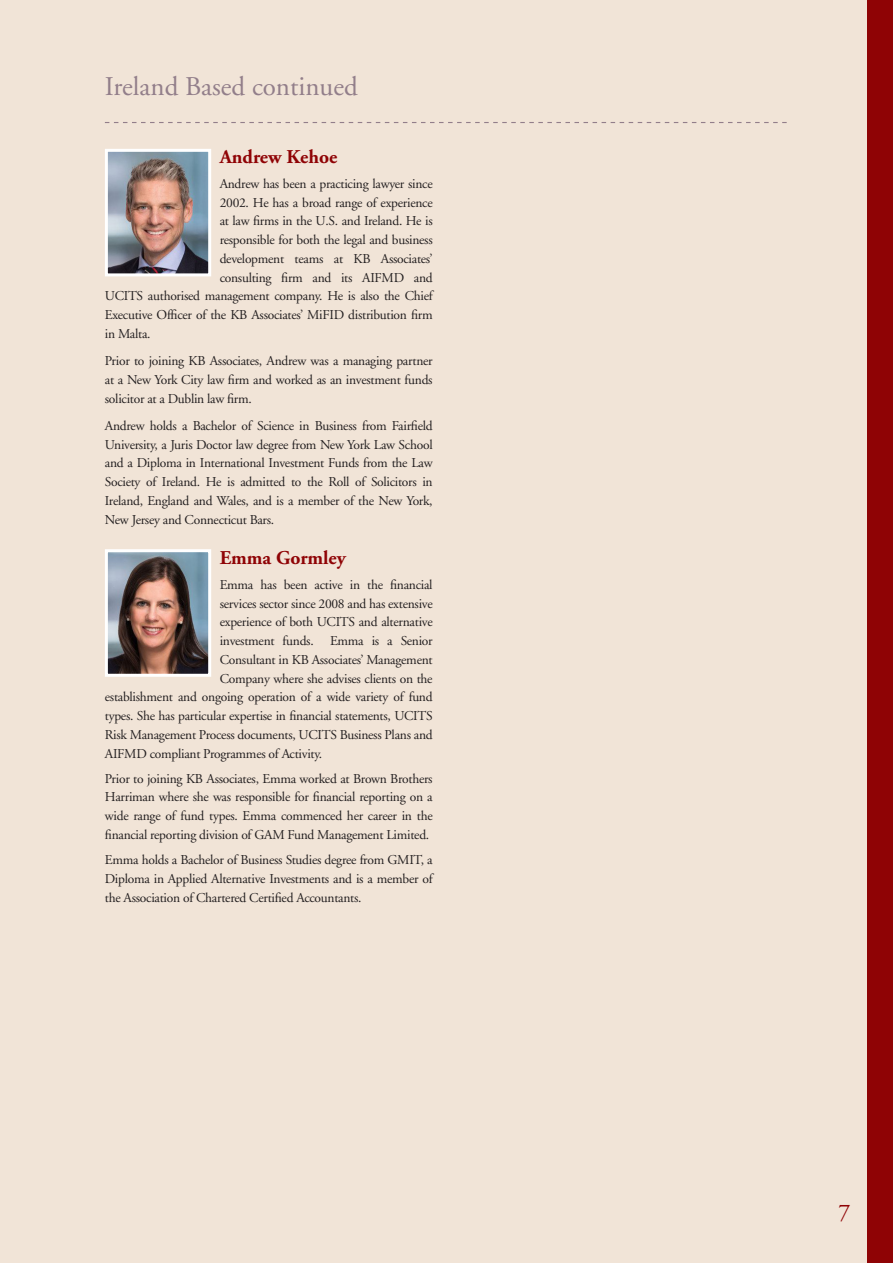
<style>
.page{position:relative;width:893px;height:1263px;background:#f1e4d7}
.page>*{position:absolute;margin:0;border:0;box-sizing:border-box;transform-origin:0 0}
.t1{font:27px "Adobe Garamond";color:#927e8a}
.t2{font:24px "Adobe Garamond";color:#8f0305}
.t3{font:700 19.5px "Adobe Garamond";color:#8f0305}
.t4{font:13.5px/18.8px "Adobe Garamond";letter-spacing:-.02em;color:#231f20;text-align:justify}
</style>
<div class="page">
<div style="left:868px;top:0;width:25px;height:1263px;background:#8f0305"></div>
<svg style="left:105px;top:122px;width:682px;height:1px"></svg>
<img style="left:109px;top:153px;width:98px;height:119px">
<div style="left:105px;top:149px;width:106px;height:127px;border:3px solid #fff"></div>
<img style="left:109px;top:553px;width:98px;height:120px">
<div style="left:105px;top:549px;width:106px;height:128px;border:3px solid #fff"></div>
<p class="t1" style="left:105px;top:72px;width:254px">Ireland Based continued</p>
<p class="t3" style="left:220px;top:146px;width:119px">Andrew Kehoe</p>
<p class="t4" style="left:220px;top:174px;width:214px">Andrew has been a practicing lawyer since</p>
<p class="t4" style="left:220px;top:193px;width:214px">2002. He has a broad range of experience</p>
<p class="t4" style="left:220px;top:212px;width:214px">at law firms in the U.S. and Ireland. He is</p>
<p class="t4" style="left:220px;top:231px;width:214px">responsible for both the legal and business</p>
<p class="t4" style="left:220px;top:249px;width:214px">development teams at KB Associates’</p>
<p class="t4" style="left:220px;top:268px;width:215px">consulting firm and its AIFMD and</p>
<p class="t4" style="left:105px;top:287px;width:329px">UCITS authorised management company. He is also the Chief</p>
<p class="t4" style="left:105px;top:306px;width:329px">Executive Officer of the KB Associates’ MiFID distribution firm</p>
<p class="t4" style="left:105px;top:324px;width:47px">in Malta.</p>
<p class="t4" style="left:105px;top:352px;width:329px">Prior to joining KB Associates, Andrew was a managing partner at a New York City law firm and worked as an investment funds solicitor at a Dublin law firm.</p>
<p class="t4" style="left:105px;top:416px;width:329px">Andrew holds a Bachelor of Science in Business from Fairfield University, a Juris Doctor law degree from New York Law School and a Diploma in International Investment Funds from the Law Society of Ireland. He is admitted to the Roll of Solicitors in Ireland, England and Wales, and is a member of the New York, New Jersey and Connecticut Bars.</p>
<p class="t3" style="left:220px;top:547px;width:128px">Emma Gormley</p>
<p class="t4" style="left:220px;top:575px;width:214px">Emma has been active in the financial</p>
<p class="t4" style="left:220px;top:594px;width:214px">services sector since 2008 and has extensive</p>
<p class="t4" style="left:220px;top:613px;width:214px">experience of both UCITS and alternative</p>
<p class="t4" style="left:220px;top:632px;width:214px">investment funds. Emma is a Senior</p>
<p class="t4" style="left:220px;top:650px;width:214px">Consultant in KB Associates’ Management</p>
<p class="t4" style="left:220px;top:669px;width:214px">Company where she advises clients on the</p>
<p class="t4" style="left:105px;top:688px;width:329px">establishment and ongoing operation of a wide variety of fund</p>
<p class="t4" style="left:105px;top:707px;width:329px">types. She has particular expertise in financial statements, UCITS</p>
<p class="t4" style="left:105px;top:725px;width:329px">Risk Management Process documents, UCITS Business Plans and</p>
<p class="t4" style="left:105px;top:744px;width:219px">AIFMD compliant Programmes of Activity.</p>
<p class="t4" style="left:105px;top:769px;width:329px">Prior to joining KB Associates, Emma worked at Brown Brothers Harriman where she was responsible for financial reporting on a wide range of fund types. Emma commenced her career in the financial reporting division of GAM Fund Management Limited.</p>
<p class="t4" style="left:105px;top:851px;width:329px">Emma holds a Bachelor of Business Studies degree from GMIT, a Diploma in Applied Alternative Investments and is a member of the Association of Chartered Certified Accountants.</p>
<p class="t2" style="left:838px;top:1200px;width:13px">7</p>
</div>
